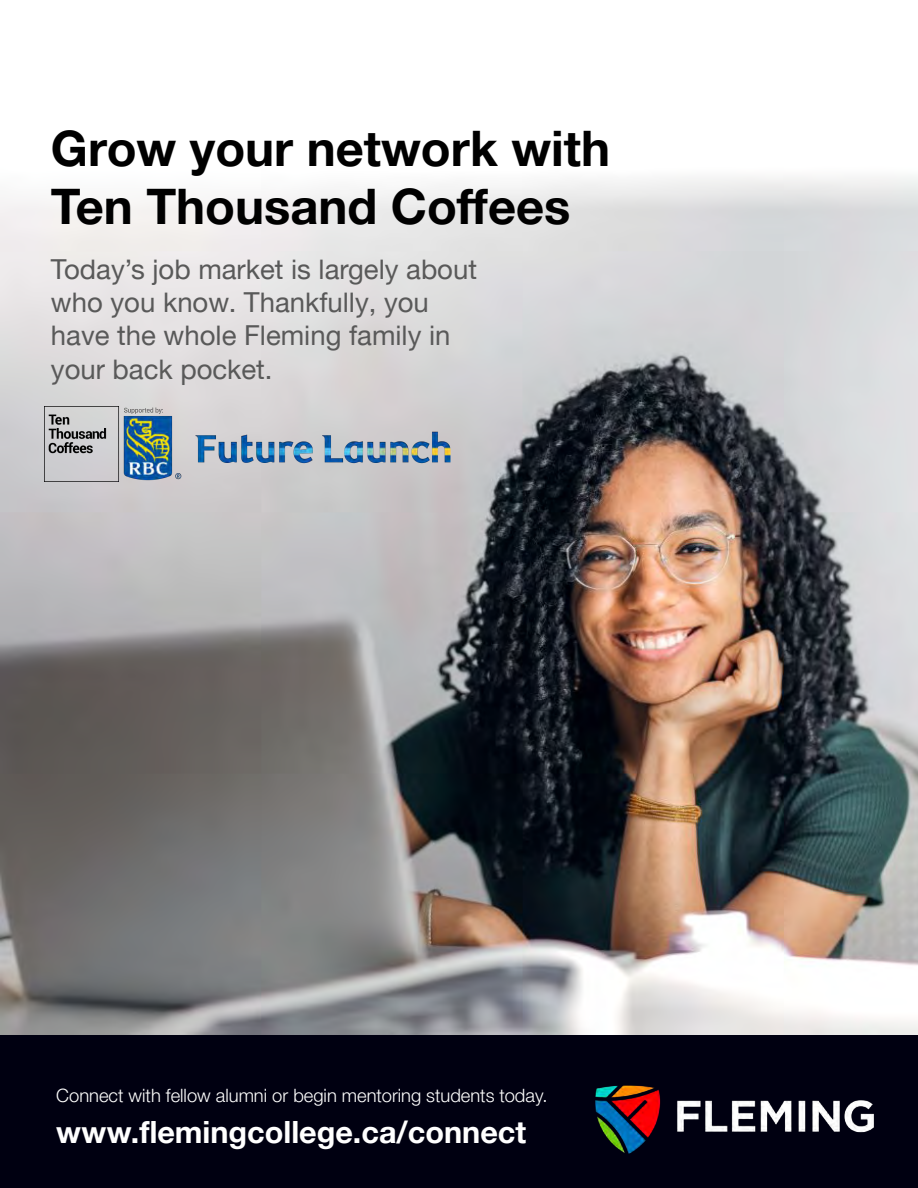
<style>
.page{position:relative;width:918px;height:1188px;background:#fff}
.page>*{position:absolute;margin:0;border:0;box-sizing:border-box;transform-origin:0 0}
.t1{font:700 48.9px/58.5px "Helvetica Neue";color:#000}
.t2{font:700 30.6px "Helvetica Neue";color:#fff}
.t3{font:27.6px/33.3px "Helvetica Neue";color:#595959}
.t4{font:300 18.3px "Helvetica Neue";color:#fff}
</style>
<div class="page">
<img style="left:0;top:177px;width:918px;height:858px">
<div style="left:0;top:1035px;width:918px;height:153px;background:#001"></div>
<img style="left:44px;top:406px;width:407px;height:75px">
<img style="left:595px;top:1085px;width:279px;height:69px">
<h1 class="t1" style="left:51px;top:119px;width:561px">Grow your network with<br>Ten Thousand Coffees</h1>
<p class="t3" style="left:51px;top:252px;width:428px">Today’s job market is largely about who you know. Thankfully, you have the whole Fleming family in your back pocket.</p>
<p class="t4" style="left:56px;top:1084px;width:493px">Connect with fellow alumni or begin mentoring students today.</p>
<p class="t2" style="left:56px;top:1113px;width:472px">www.flemingcollege.ca/connect</p>
</div>
